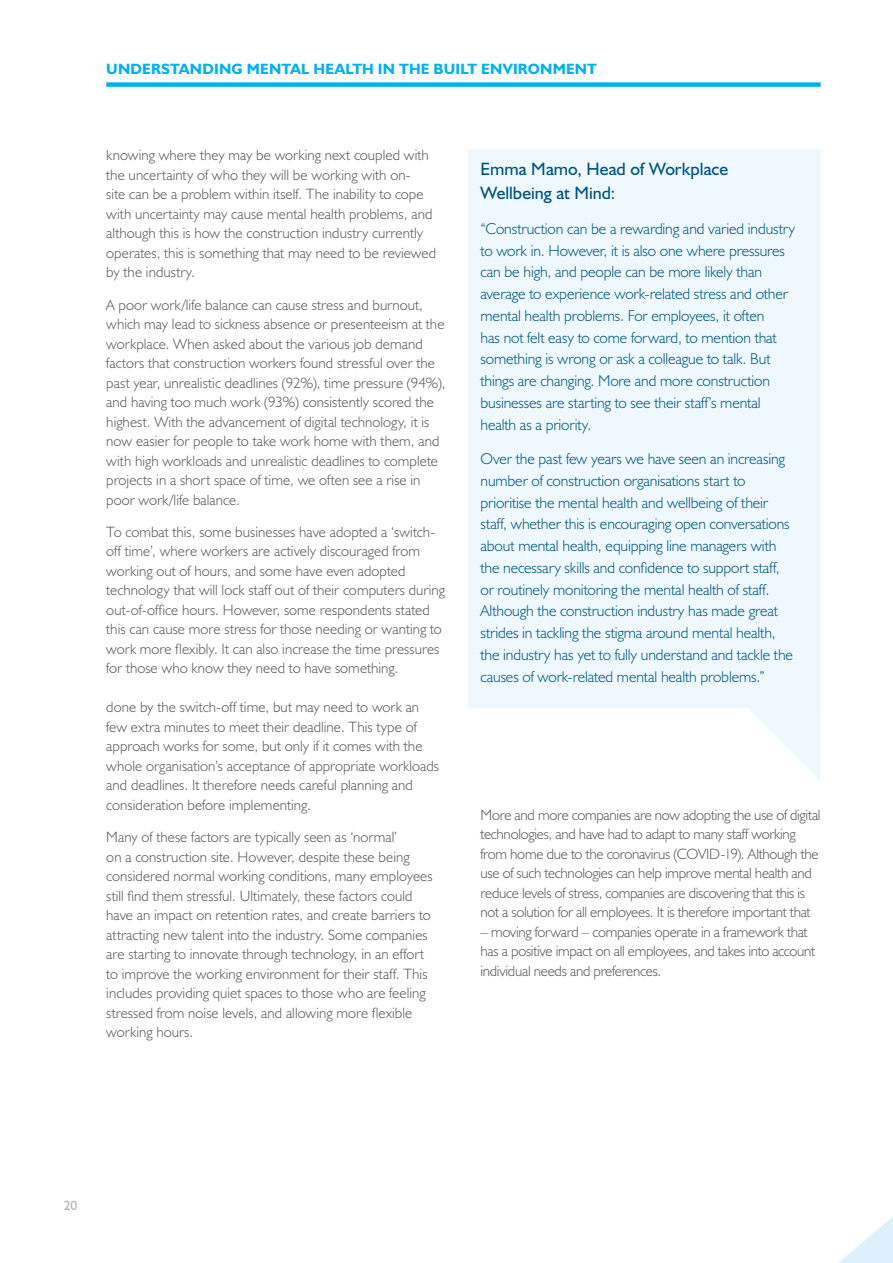
<style>
.page{position:relative;width:893px;height:1263px;background:#fff}
.page>*{position:absolute;margin:0;border:0;box-sizing:border-box;transform-origin:0 0}
.t1{font:18px/24px "Humanist 521 BT";color:#00537e}
.t2{font:300 15.75px/21.8px "Humanist 521 BT";letter-spacing:-.005em;color:#00537e}
.t3{font:300 15px/19.5px "Humanist 521 BT";letter-spacing:.005em;color:#575756}
.t4{font:300 15px/19.5px "Humanist 521 BT";letter-spacing:-.02em;color:#575756}
.t5{font:700 15px "Humanist 521 BT";letter-spacing:.01em;color:#00b1eb}
.t6{font:13.5px "Humanist 521 BT";color:#b3b2b2}
</style>
<div class="page">
<div style="left:106px;top:82px;width:715px;height:5px;background:#00b1eb"></div>
<div style="left:468px;top:149px;width:353px;height:558px;background:#eef8fe"></div>
<svg style="left:742px;top:707px;width:79px;height:73px"></svg>
<svg style="left:839px;top:1217px;width:54px;height:46px"></svg>
<p class="t5" style="left:106px;top:60px;width:492px">UNDERSTANDING MENTAL HEALTH IN THE BUILT ENVIRONMENT</p>
<p class="t3" style="left:106px;top:145px;width:331px">knowing where they may be working next coupled with the uncertainty of who they will be working with on-<br>site can be a problem within itself. The inability to cope with uncertainty may cause mental health problems, and although this is how the construction industry currently operates, this is something that may need to be reviewed by the industry.</p>
<p class="t3" style="left:106px;top:294px;width:341px">A poor work/life balance can cause stress and burnout, which may lead to sickness absence or presenteeism at the workplace. When asked about the various job demand factors that construction workers found stressful over the past year, unrealistic deadlines (92%), time pressure (94%), and having too much work (93%) consistently scored the highest. With the advancement of digital technology, it is now easier for people to take work home with them, and with high workloads and unrealistic deadlines to complete projects in a short space of time, we often see a rise in poor work/life balance.</p>
<p class="t3" style="left:106px;top:522px;width:340px">To combat this, some businesses have adopted a ‘switch&shy;off time’, where workers are actively discouraged from working out of hours, and some have even adopted technology that will lock staff out of their computers during out-of-office hours. However, some respondents stated this can cause more stress for those needing or wanting to work more flexibly. It can also increase the time pressures for those who know they need to have something.</p>
<p class="t3" style="left:106px;top:697px;width:334px">done by the switch-off time, but may need to work an few extra minutes to meet their deadline. This type of approach works for some, but only if it comes with the whole organisation’s acceptance of appropriate workloads and deadlines. It therefore needs careful planning and consideration before implementing.</p>
<p class="t3" style="left:106px;top:827px;width:328px">Many of these factors are typically seen as ‘normal’<br>on a construction site. However, despite these being considered normal working conditions, many employees still find them stressful. Ultimately, these factors could have an impact on retention rates, and create barriers to attracting new talent into the industry. Some companies are starting to innovate through technology, in an effort to improve the working environment for their staff. This includes providing quiet spaces to those who are feeling stressed from noise levels, and allowing more flexible working hours.</p>
<p class="t1" style="left:480px;top:157px;width:249px">Emma Mamo, Head of Workplace<br>Wellbeing at Mind:</p>
<p class="t2" style="left:480px;top:217px;width:316px">“Construction can be a rewarding and varied industry to work in. However, it is also one where pressures can be high, and people can be more likely than average to experience work-related stress and other mental health problems. For employees, it often<br>has not felt easy to come forward, to mention that something is wrong or ask a colleague to talk. But things are changing. More and more construction businesses are starting to see their staff’s mental health as a priority.</p>
<p class="t2" style="left:480px;top:448px;width:314px">Over the past few years we have seen an increasing number of construction organisations start to prioritise the mental health and wellbeing of their staff, whether this is encouraging open conversations about mental health, equipping line managers with the necessary skills and confidence to support staff, or routinely monitoring the mental health of staff.<br>Although the construction industry has made great strides in tackling the stigma around mental health, the industry has yet to fully understand and tackle the causes of work-related mental health problems.”</p>
<p class="t4" style="left:480px;top:805px;width:342px">More and more companies are now adopting the use of digital technologies, and have had to adapt to many staff working from home due to the coronavirus (COVID-19). Although the use of such technologies can help improve mental health and reduce levels of stress, companies are discovering that this is not a solution for all employees. It is therefore important that</p>
<p class="t4" style="left:480px;top:922px;width:336px">– moving forward – companies operate in a framework that has a positive impact on all employees, and takes into account individual needs and preferences.</p>
<p class="t6" style="left:64px;top:1196px;width:15px">20</p>
</div>
